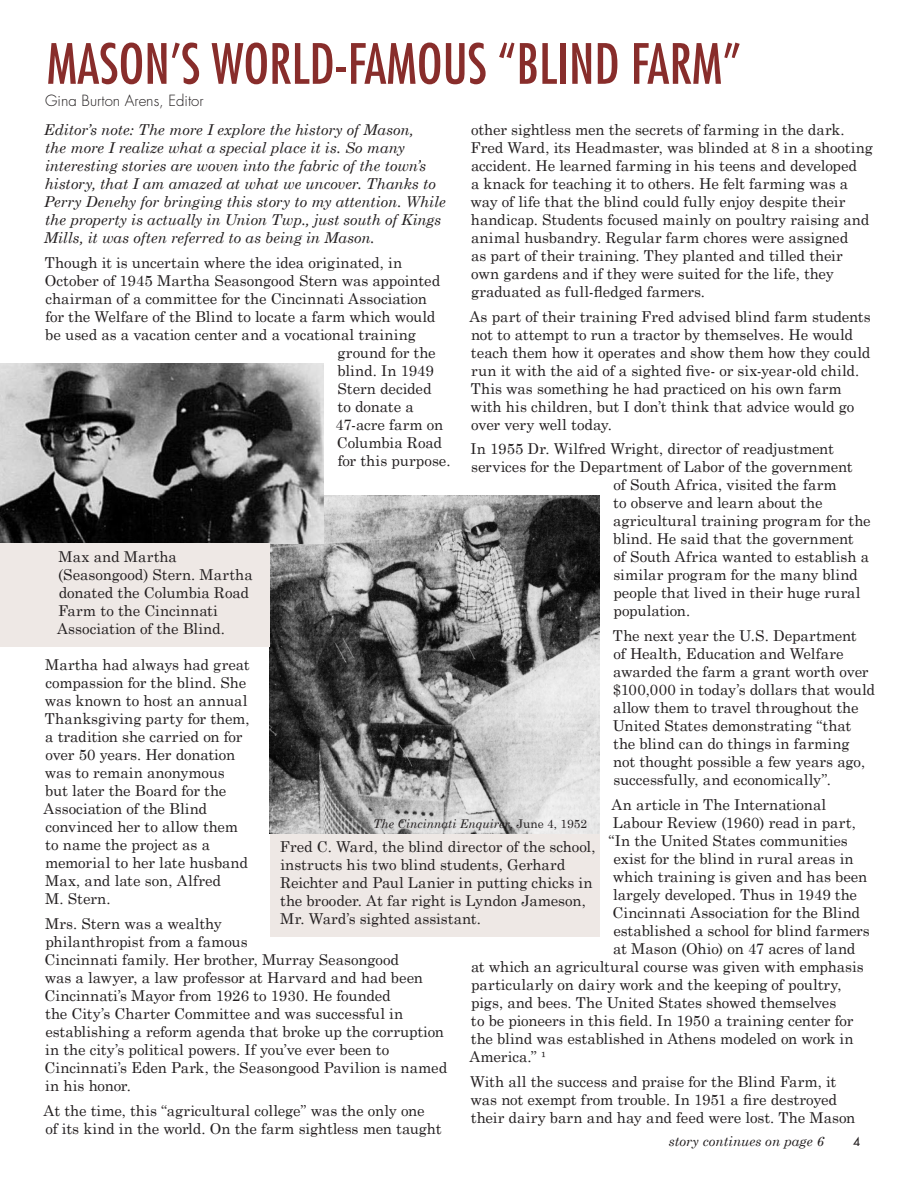
<style>
.page{position:relative;width:918px;height:1188px;background:#fff}
.page>*{position:absolute;margin:0;border:0;box-sizing:border-box;transform-origin:0 0}
.t1{font:condensed 54px "Futura";color:#882d2b}
.Body_Copy{font:15px/18px "Century Schoolbook";letter-spacing:-.005em;color:#231f20}
.Body_Copy-2{font:italic 15px/18px "Century Schoolbook";letter-spacing:-.005em;color:#231f20}
.t2{font:300 15px "Futura";color:#231f20}
.Body_Copy-3{font:italic 13.5px "Century Schoolbook";color:#231f20}
.Body_Copy-4{font:italic 12px "Century Schoolbook";color:#231f20}
.subhead{font:12px "Futura";color:#231f20}
.s1{font-style:normal}
</style>
<div class="page">
<div style="left:270px;top:833px;width:329px;height:103px;background:#eee8e5"></div>
<img style="left:270px;top:496px;width:329px;height:337px">
<img style="left:0;top:364px;width:324px;height:180px">
<div style="left:0;top:544px;width:270px;height:103px;background:#eee8e5"></div>
<p class="t1" style="left:47px;top:30px;width:696px">MASON’S WORLD-FAMOUS “BLIND FARM”</p>
<p class="t2" style="left:45px;top:91px;width:160px">Gina Burton Arens, Editor</p>
<p class="Body_Copy-2" style="left:44px;top:120px;width:403px">Editor’s note: The more I explore the history of Mason,<br>the more I realize what a special place it is. So many interesting stories are woven into the fabric of the town’s history, that I am amazed at what we uncover. Thanks to Perry Denehy for bringing this story to my attention. While the property is actually in Union Twp., just south of Kings Mills, it was often referred to as being in Mason.</p>
<p class="Body_Copy" style="left:45px;top:253px;width:359px">Though it is uncertain where the idea originated, in</p>
<p class="Body_Copy" style="left:45px;top:271px;width:397px">October of 1945 Martha Seasongood Stern was appointed</p>
<p class="Body_Copy" style="left:46px;top:289px;width:383px">chairman of a committee for the Cincinnati Association</p>
<p class="Body_Copy" style="left:45px;top:307px;width:392px">for the Welfare of the Blind to locate a farm which would</p>
<p class="Body_Copy" style="left:45px;top:325px;width:372px">be used as a vacation center and a vocational training</p>
<p class="Body_Copy" style="left:338px;top:343px;width:100px">ground for the</p>
<p class="Body_Copy" style="left:337px;top:361px;width:98px">blind. In 1949</p>
<p class="Body_Copy" style="left:337px;top:379px;width:96px">Stern decided</p>
<p class="Body_Copy" style="left:337px;top:397px;width:78px">to donate a</p>
<p class="Body_Copy" style="left:336px;top:415px;width:109px">47-acre farm on</p>
<p class="Body_Copy" style="left:337px;top:433px;width:107px">Columbia Road</p>
<p class="Body_Copy" style="left:338px;top:451px;width:114px">for this purpose.</p>
<p class="Body_Copy" style="left:470px;top:120px;width:404px">other sightless men the secrets of farming in the dark.<br>Fred Ward, its Headmaster, was blinded at 8 in a shooting accident. He learned farming in his teens and developed<br>a knack for teaching it to others. He felt farming was a way of life that the blind could fully enjoy despite their handicap. Students focused mainly on poultry raising and animal husbandry. Regular farm chores were assigned<br>as part of their training. They planted and tilled their own gardens and if they were suited for the life, they graduated as full-fledged farmers.</p>
<p class="Body_Copy" style="left:469px;top:307px;width:403px">As part of their training Fred advised blind farm students not to attempt to run a tractor by themselves. He would teach them how it operates and show them how they could run it with the aid of a sighted five- or six-year-old child.<br>This was something he had practiced on his own farm with his children, but I don’t think that advice would go over very well today.</p>
<p class="Body_Copy" style="left:471px;top:439px;width:365px">In 1955 Dr. Wilfred Wright, director of readjustment</p>
<p class="Body_Copy" style="left:471px;top:457px;width:383px">services for the Department of Labor of the government</p>
<p class="Body_Copy" style="left:614px;top:475px;width:225px">of South Africa, visited the farm</p>
<p class="Body_Copy" style="left:613px;top:493px;width:211px">to observe and learn about the</p>
<p class="Body_Copy" style="left:613px;top:511px;width:259px">agricultural training program for the</p>
<p class="Body_Copy" style="left:613px;top:529px;width:242px">blind. He said that the government</p>
<p class="Body_Copy" style="left:614px;top:547px;width:257px">of South Africa wanted to establish a</p>
<p class="Body_Copy" style="left:613px;top:565px;width:246px">similar program for the many blind</p>
<p class="Body_Copy" style="left:613px;top:583px;width:249px">people that lived in their huge rural</p>
<p class="Body_Copy" style="left:613px;top:601px;width:78px">population.</p>
<p class="Body_Copy" style="left:613px;top:626px;width:264px">The next year the U.S. Department<br>of Health, Education and Welfare awarded the farm a grant worth over $100,000 in today’s dollars that would allow them to travel throughout the United States demonstrating “that the blind can do things in farming<br>not thought possible a few years ago, successfully, and economically”.</p>
<p class="Body_Copy" style="left:612px;top:795px;width:216px">An article in The International</p>
<p class="Body_Copy" style="left:613px;top:813px;width:245px">Labour Review (1960) read in part,</p>
<p class="Body_Copy" style="left:608px;top:831px;width:241px">“In the United States communities</p>
<p class="Body_Copy" style="left:613px;top:849px;width:242px">exist for the blind in rural areas in</p>
<p class="Body_Copy" style="left:613px;top:867px;width:256px">which training is given and has been</p>
<p class="Body_Copy" style="left:613px;top:885px;width:246px">largely developed. Thus in 1949 the</p>
<p class="Body_Copy" style="left:613px;top:903px;width:249px">Cincinnati Association for the Blind</p>
<p class="Body_Copy" style="left:613px;top:921px;width:258px">established a school for blind farmers</p>
<p class="Body_Copy" style="left:613px;top:939px;width:244px">at Mason (Ohio) on 47 acres of land</p>
<p class="Body_Copy" style="left:471px;top:957px;width:394px">at which an agricultural course was given with emphasis</p>
<p class="Body_Copy" style="left:471px;top:975px;width:372px">particularly on dairy work and the keeping of poultry,</p>
<p class="Body_Copy" style="left:471px;top:993px;width:367px">pigs, and bees. The United States showed themselves</p>
<p class="Body_Copy" style="left:471px;top:1011px;width:384px">to be pioneers in this field. In 1950 a training center for</p>
<p class="Body_Copy" style="left:471px;top:1029px;width:384px">the blind was established in Athens modeled on work in</p>
<p class="Body_Copy" style="left:469px;top:1047px;width:78px">America.” ¹</p>
<p class="Body_Copy" style="left:470px;top:1072px;width:387px">With all the success and praise for the Blind Farm, it was not exempt from trouble. In 1951 a fire destroyed their dairy barn and hay and feed were lost. The Mason</p>
<p class="Body_Copy" style="left:57px;top:547px;width:197px">Max and Martha (Seasongood) Stern. Martha donated the Columbia Road<br>Farm to the Cincinnati<br>Association of the Blind.</p>
<p class="Body_Copy" style="left:44px;top:655px;width:208px">Martha had always had great compassion for the blind. She was known to host an annual<br>Thanksgiving party for them, a tradition she carried on for over 50 years. Her donation was to remain anonymous but later the Board for the<br>Association of the Blind convinced her to allow them to name the project as a memorial to her late husband<br>Max, and late son, Alfred<br>M. Stern.</p>
<p class="Body_Copy" style="left:45px;top:914px;width:404px">Mrs. Stern was a wealthy<br>philanthropist from a famous<br>Cincinnati family. Her brother, Murray Seasongood<br>was a lawyer, a law professor at Harvard and had been Cincinnati’s Mayor from 1926 to 1930. He founded<br>the City’s Charter Committee and was successful in establishing a reform agenda that broke up the corruption in the city’s political powers. If you’ve ever been to Cincinnati’s Eden Park, the Seasongood Pavilion is named in his honor.</p>
<p class="Body_Copy" style="left:44px;top:1101px;width:399px">At the time, this “agricultural college” was the only one<br>of its kind in the world. On the farm sightless men taught</p>
<p class="Body_Copy-4" style="left:373px;top:817px;width:215px">The Cincinnati Enquirer<span class="s1">, June 4, 1952</span></p>
<p class="Body_Copy" style="left:280px;top:837px;width:317px">Fred C. Ward, the blind director of the school, instructs his two blind students, Gerhard Reichter and Paul Lanier in putting chicks in the brooder. At far right is Lyndon Jameson, Mr. Ward’s sighted assistant.</p>
<p class="subhead" style="left:853px;top:1133px;width:8px">4</p>
<p class="Body_Copy-3" style="left:669px;top:1133px;width:157px">story continues on page 6</p>
</div>
